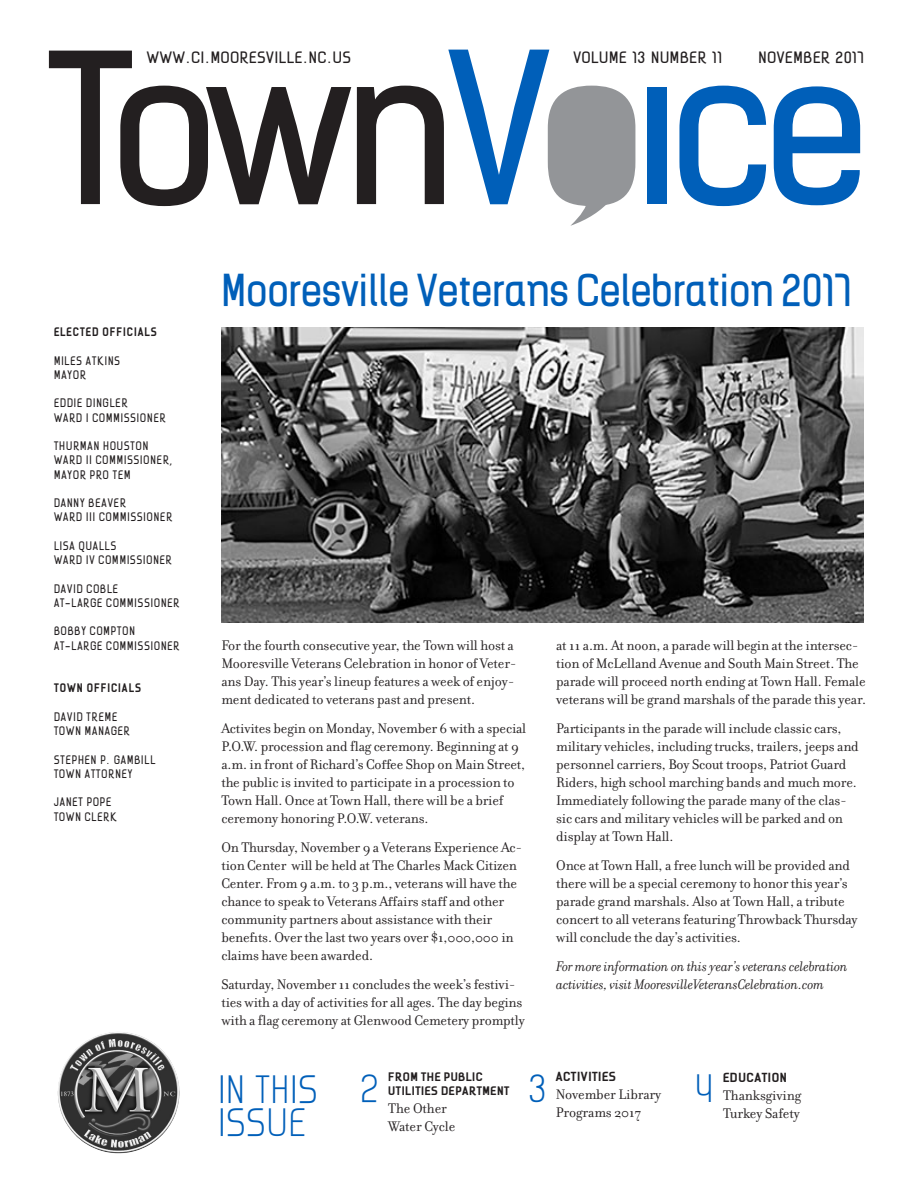
<style>
.page{position:relative;width:918px;height:1188px;background:#fff}
.page>*{position:absolute;margin:0;border:0;box-sizing:border-box;transform-origin:0 0}
._2_Main_Header{font:42px "Kelson";letter-spacing:.01em;color:#005fb9;scale:.94 1}
.t1{font:300 36px "Kelson";letter-spacing:.05em;color:#005fb9}
._1_Body_Text{font:15px/18px "Filosofia OTCE";letter-spacing:-.01em;color:#231f20}
._1_Body_Text-2{font:italic 15px/18px "Filosofia OTCE";letter-spacing:-.01em;color:#231f20}
.Sidebar_Bold{font:15px "Kelson";letter-spacing:.05em;color:#231f20}
.Teaser_Bold{font:15px/18px "Filosofia OTCE";letter-spacing:-.005em;color:#231f20}
.Teaser_Bold-2{font:700 12px "Kelson";letter-spacing:.05em;color:#231f20}
.Sidebar_Text{font:11.25px "Kelson";letter-spacing:.1em;color:#231f20;scale:.9 1}
.Teaser_Bold-3{font:700 11.25px/14.4px "Kelson";letter-spacing:.05em;color:#231f20}
.Sidebar_Bold-2{font:700 11.25px "Kelson";letter-spacing:.1em;color:#231f20;scale:.9 1}
</style>
<div class="page">
<img style="left:58px;top:1032px;width:122px;height:121px">
<div style="left:648px;top:88px;width:19px;height:116px;background:#005fb9"></div>
<svg style="left:679px;top:86px;width:87px;height:120px"></svg>
<svg style="left:774px;top:86px;width:86px;height:119px"></svg>
<svg style="left:49px;top:51px;width:395px;height:155px"></svg>
<svg style="left:448px;top:50px;width:187px;height:176px"></svg>
<img style="left:221px;top:327px;width:643px;height:295px">
<p class="Sidebar_Bold" style="left:147px;top:47px;width:205px">WWW.CI.MOORESVILLE.NC.US</p>
<p class="Sidebar_Bold" style="left:573px;top:47px;width:150px">VOLUME 13 NUMBER 11</p>
<p class="Sidebar_Bold" style="left:758px;top:47px;width:107px">NOVEMBER 2017</p>
<p class="Sidebar_Bold-2" style="left:54px;top:324px;width:116px">ELECTED OFFICIALS</p>
<p class="Sidebar_Text" style="left:54px;top:352px;width:75px">MILES ATKINS</p>
<p class="Sidebar_Text" style="left:54px;top:367px;width:37px">MAYOR</p>
<p class="Sidebar_Text" style="left:54px;top:395px;width:83px">EDDIE DINGLER</p>
<p class="Sidebar_Text" style="left:54px;top:409px;width:125px">WARD I COMMISSIONER</p>
<p class="Sidebar_Text" style="left:54px;top:438px;width:106px">THURMAN HOUSTON</p>
<p class="Sidebar_Text" style="left:54px;top:452px;width:132px">WARD II COMMISSIONER,</p>
<p class="Sidebar_Text" style="left:54px;top:466px;width:86px">MAYOR PRO TEM</p>
<p class="Sidebar_Text" style="left:54px;top:495px;width:81px">DANNY BEAVER</p>
<p class="Sidebar_Text" style="left:54px;top:509px;width:133px">WARD III COMMISSIONER</p>
<p class="Sidebar_Text" style="left:54px;top:538px;width:71px">LISA QUALLS</p>
<p class="Sidebar_Text" style="left:54px;top:552px;width:132px">WARD IV COMMISSIONER</p>
<p class="Sidebar_Text" style="left:54px;top:580px;width:73px">DAVID COBLE</p>
<p class="Sidebar_Text" style="left:54px;top:595px;width:141px">AT-LARGE COMMISSIONER</p>
<p class="Sidebar_Text" style="left:54px;top:623px;width:91px">BOBBY COMPTON</p>
<p class="Sidebar_Text" style="left:54px;top:637px;width:141px">AT-LARGE COMMISSIONER</p>
<p class="Sidebar_Bold-2" style="left:54px;top:680px;width:98px">TOWN OFFICIALS</p>
<p class="Sidebar_Text" style="left:54px;top:709px;width:72px">DAVID TREME</p>
<p class="Sidebar_Text" style="left:54px;top:723px;width:86px">TOWN MANAGER</p>
<p class="Sidebar_Text" style="left:54px;top:751px;width:114px">STEPHEN P. GAMBILL</p>
<p class="Sidebar_Text" style="left:54px;top:766px;width:89px">TOWN ATTORNEY</p>
<p class="Sidebar_Text" style="left:54px;top:794px;width:65px">JANET POPE</p>
<p class="Sidebar_Text" style="left:54px;top:808px;width:71px">TOWN CLERK</p>
<p class="_2_Main_Header" style="left:221px;top:260px;width:672px">Mooresville Veterans Celebration 2017</p>
<p class="_1_Body_Text" style="left:221px;top:637px;width:297px">For the fourth consecutive year, the Town will host a Mooresville Veterans Celebration in honor of Veter&shy;ans Day. This year’s lineup features a week of enjoy&shy;ment dedicated to veterans past and present.</p>
<p class="_1_Body_Text" style="left:221px;top:719px;width:306px">Activites begin on Monday, November 6 with a special P.O.W. procession and flag ceremony. Beginning at 9 a.m. in front of Richard’s Coffee Shop on Main Street, the public is invited to participate in a procession to Town Hall. Once at Town Hall, there will be a brief ceremony honoring P.O.W. veterans.</p>
<p class="_1_Body_Text" style="left:221px;top:838px;width:303px">On Thursday, November 9 a Veterans Experience Ac&shy;tion Center will be held at The Charles Mack Citizen Center. From 9 a.m. to 3 p.m., veterans will have the chance to speak to Veterans Affairs staff and other community partners about assistance with their benefits. Over the last two years over $1,000,000 in claims have been awarded.</p>
<p class="_1_Body_Text" style="left:221px;top:975px;width:305px">Saturday, November 11 concludes the week’s festivi&shy;ties with a day of activities for all ages. The day begins with a flag ceremony at Glenwood Cemetery promptly</p>
<p class="_1_Body_Text" style="left:556px;top:637px;width:311px">at 11 a.m. At noon, a parade will begin at the intersec&shy;tion of McLelland Avenue and South Main Street. The parade will proceed north ending at Town Hall. Female veterans will be grand marshals of the parade this year.</p>
<p class="_1_Body_Text" style="left:556px;top:719px;width:304px">Participants in the parade will include classic cars, military vehicles, including trucks, trailers, jeeps and personnel carriers, Boy Scout troops, Patriot Guard Riders, high school marching bands and much more.<br>Immediately following the parade many of the clas&shy;sic cars and military vehicles will be parked and on display at Town Hall.</p>
<p class="_1_Body_Text" style="left:556px;top:856px;width:303px">Once at Town Hall, a free lunch will be provided and there will be a special ceremony to honor this year’s parade grand marshals. Also at Town Hall, a tribute concert to all veterans featuring Throwback Thursday will conclude the day’s activities.</p>
<p class="_1_Body_Text-2" style="left:556px;top:957px;width:293px">For more information on this year’s veterans celebration activities, visit MooresvilleVeteransCelebration.com</p>
<p class="t1" style="left:219px;top:1065px;width:100px">IN THIS</p>
<p class="t1" style="left:219px;top:1098px;width:89px">ISSUE</p>
<p class="Teaser_Bold-3" style="left:388px;top:1069px;width:123px">FROM THE PUBLIC<br>UTILITIES DEPARTMENT</p>
<p class="_1_Body_Text" style="left:388px;top:1100px;width:69px">The Other<br>Water Cycle</p>
<p class="Teaser_Bold-2" style="left:556px;top:1069px;width:62px">ACTIVITIES</p>
<p class="Teaser_Bold" style="left:556px;top:1086px;width:107px">November Library<br>Programs 2017</p>
<p class="t1" style="left:361px;top:1064px;width:19px">2</p>
<p class="t1" style="left:529px;top:1064px;width:18px">3</p>
<p class="t1" style="left:697px;top:1064px;width:18px">4</p>
<p class="Teaser_Bold-2" style="left:723px;top:1069px;width:65px">EDUCATION</p>
<p class="_1_Body_Text" style="left:723px;top:1086px;width:80px">Thanksgiving<br>Turkey Safety</p>
</div>
